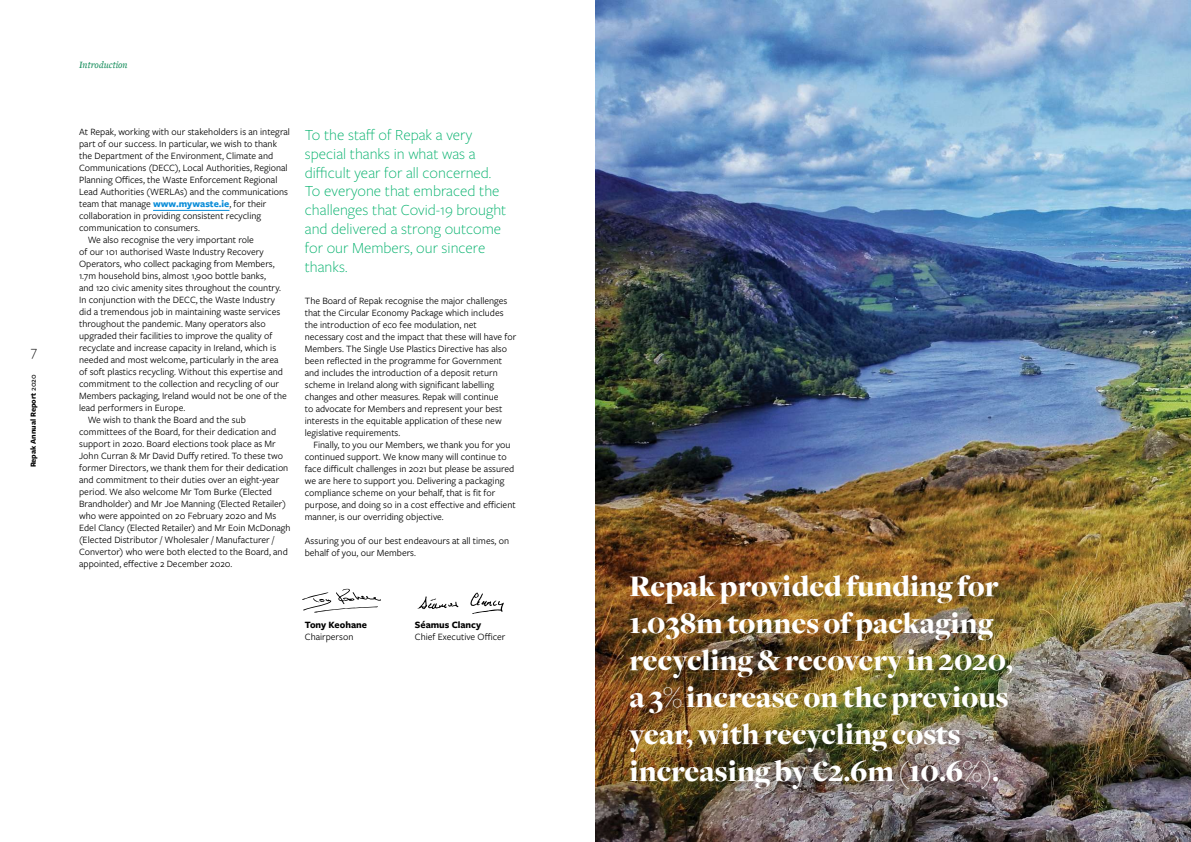
<style>
.page{position:relative;width:1191px;height:842px;background:#fff}
.page>*{position:absolute;margin:0;border:0;box-sizing:border-box;transform-origin:0 0}
.t1{font:900 31px/37px "Freight Display";color:#fff}
.t2{font:300 16px/19px "Freight Sans Pro";color:#00b06b}
.t3{font:300 15px "Freight Sans Pro";color:#000}
.t4{font:10px/12px "Freight Sans Pro";color:#000}
.t5{font:700 10px "Freight Sans Pro";color:#000}
.t6{font:italic 500 10px "Freight Text";color:#128c59}
.t7{font:700 8px "Freight Sans Pro";color:#000}
.s1{font-weight:500}
.s2{font-weight:700;color:#088cd9}
</style>
<div class="page">
<hr style="left:153px;top:210px;width:76px;height:1px;background:#088cd9">
<svg style="left:417px;top:592px;width:87px;height:22px"></svg>
<svg style="left:302px;top:589px;width:79px;height:24px"></svg>
<img style="left:595px;top:0;width:596px;height:842px">
<h3 class="t3" style="left:31px;top:341px;width:8px">7</h3>
<p class="t7" style="left:28px;top:467px;width:94px;rotate:-90deg">Repak Annual Report <span class="s1">2020</span></p>
<p class="t6" style="left:79px;top:59px;width:50px">Introduction</p>
<p class="t4" style="left:79px;top:126px;width:212px">At Repak, working with our stakeholders is an integral</p>
<p class="t4" style="left:79px;top:138px;width:199px">part of our success. In particular, we wish to thank</p>
<p class="t4" style="left:79px;top:150px;width:195px">the Department of the Environment, Climate and</p>
<p class="t4" style="left:79px;top:162px;width:210px">Communications (DECC), Local Authorities, Regional</p>
<p class="t4" style="left:79px;top:174px;width:200px">Planning Offices, the Waste Enforcement Regional</p>
<p class="t4" style="left:79px;top:186px;width:210px">Lead Authorities (WERLAs) and the communications</p>
<p class="t4" style="left:79px;top:198px;width:189px">team that manage <span class="s2">www.mywaste.ie</span>, for their</p>
<p class="t4" style="left:79px;top:210px;width:183px">collaboration in providing consistent recycling</p>
<p class="t4" style="left:79px;top:222px;width:122px">communication to consumers.</p>
<p class="t4" style="left:88px;top:234px;width:168px">We also recognise the very important role</p>
<p class="t4" style="left:79px;top:246px;width:186px">of our 101 authorised Waste Industry Recovery</p>
<p class="t4" style="left:79px;top:258px;width:197px">Operators, who collect packaging from Members,</p>
<p class="t4" style="left:79px;top:270px;width:188px">1.7m household bins, almost 1,900 bottle banks,</p>
<p class="t4" style="left:79px;top:282px;width:203px">and 120 civic amenity sites throughout the country.</p>
<p class="t4" style="left:79px;top:294px;width:197px">In conjunction with the DECC, the Waste Industry</p>
<p class="t4" style="left:79px;top:306px;width:203px">did a tremendous job in maintaining waste services</p>
<p class="t4" style="left:79px;top:318px;width:188px">throughout the pandemic. Many operators also</p>
<p class="t4" style="left:79px;top:330px;width:195px">upgraded their facilities to improve the quality of</p>
<p class="t4" style="left:79px;top:342px;width:199px">recyclate and increase capacity in Ireland, which is</p>
<p class="t4" style="left:79px;top:354px;width:201px">needed and most welcome, particularly in the area</p>
<p class="t4" style="left:79px;top:366px;width:205px">of soft plastics recycling. Without this expertise and</p>
<p class="t4" style="left:79px;top:378px;width:201px">commitment to the collection and recycling of our</p>
<p class="t4" style="left:79px;top:390px;width:209px">Members packaging, Ireland would not be one of the</p>
<p class="t4" style="left:79px;top:402px;width:108px">lead performers in Europe.</p>
<p class="t4" style="left:88px;top:414px;width:160px">We wish to thank the Board and the sub</p>
<p class="t4" style="left:79px;top:426px;width:198px">committees of the Board, for their dedication and</p>
<p class="t4" style="left:79px;top:438px;width:198px">support in 2020. Board elections took place as Mr</p>
<p class="t4" style="left:79px;top:450px;width:205px">John Curran &amp; Mr David Duffy retired. To these two</p>
<p class="t4" style="left:79px;top:462px;width:211px">former Directors, we thank them for their dedication</p>
<p class="t4" style="left:79px;top:474px;width:202px">and commitment to their duties over an eight-year</p>
<p class="t4" style="left:79px;top:486px;width:194px">period. We also welcome Mr Tom Burke (Elected</p>
<p class="t4" style="left:79px;top:498px;width:208px">Brandholder) and Mr Joe Manning (Elected Retailer)</p>
<p class="t4" style="left:79px;top:510px;width:199px">who were appointed on 20 February 2020 and Ms</p>
<p class="t4" style="left:79px;top:522px;width:213px">Edel Clancy (Elected Retailer) and Mr Eoin McDonagh</p>
<p class="t4" style="left:79px;top:534px;width:196px">(Elected Distributor / Wholesaler / Manufacturer /</p>
<p class="t4" style="left:79px;top:546px;width:210px">Convertor) who were both elected to the Board, and</p>
<p class="t4" style="left:79px;top:558px;width:154px">appointed, effective 2 December 2020.</p>
<h2 class="t2" style="left:305px;top:124px;width:203px">To the staff of Repak a very special thanks in what was a difficult year for all concerned.<br>To everyone that embraced the challenges that Covid-19 brought and delivered a strong outcome for our Members, our sincere thanks.</h2>
<p class="t4" style="left:305px;top:294px;width:213px">The Board of Repak recognise the major challenges that the Circular Economy Package which includes the introduction of eco fee modulation, net necessary cost and the impact that these will have for Members. The Single Use Plastics Directive has also been reflected in the programme for Government and includes the introduction of a deposit return scheme in Ireland along with significant labelling changes and other measures. Repak will continue<br>to advocate for Members and represent your best interests in the equitable application of these new legislative requirements.</p>
<p class="t4" style="left:305px;top:438px;width:212px;text-indent:8px">Finally, to you our Members, we thank you for you continued support. We know many will continue to face difficult challenges in 2021 but please be assured we are here to support you. Delivering a packaging compliance scheme on your behalf, that is fit for purpose, and doing so in a cost effective and efficient manner, is our overriding objective.</p>
<p class="t4" style="left:305px;top:534px;width:206px">Assuring you of our best endeavours at all times, on behalf of you, our Members.</p>
<p class="t5" style="left:305px;top:617px;width:64px">Tony Keohane</p>
<p class="t5" style="left:415px;top:617px;width:68px">Séamus Clancy</p>
<p class="t4" style="left:305px;top:630px;width:50px">Chairperson</p>
<p class="t4" style="left:415px;top:630px;width:92px">Chief Executive Officer</p>
<h1 class="t1" style="left:629px;top:568px;width:385px">Repak provided funding for<br>1.038m tonnes of packaging recycling &amp; recovery in 2020, a 3% increase on the previous year, with recycling costs increasing by €2.6m (10.6%).</h1>
</div>
